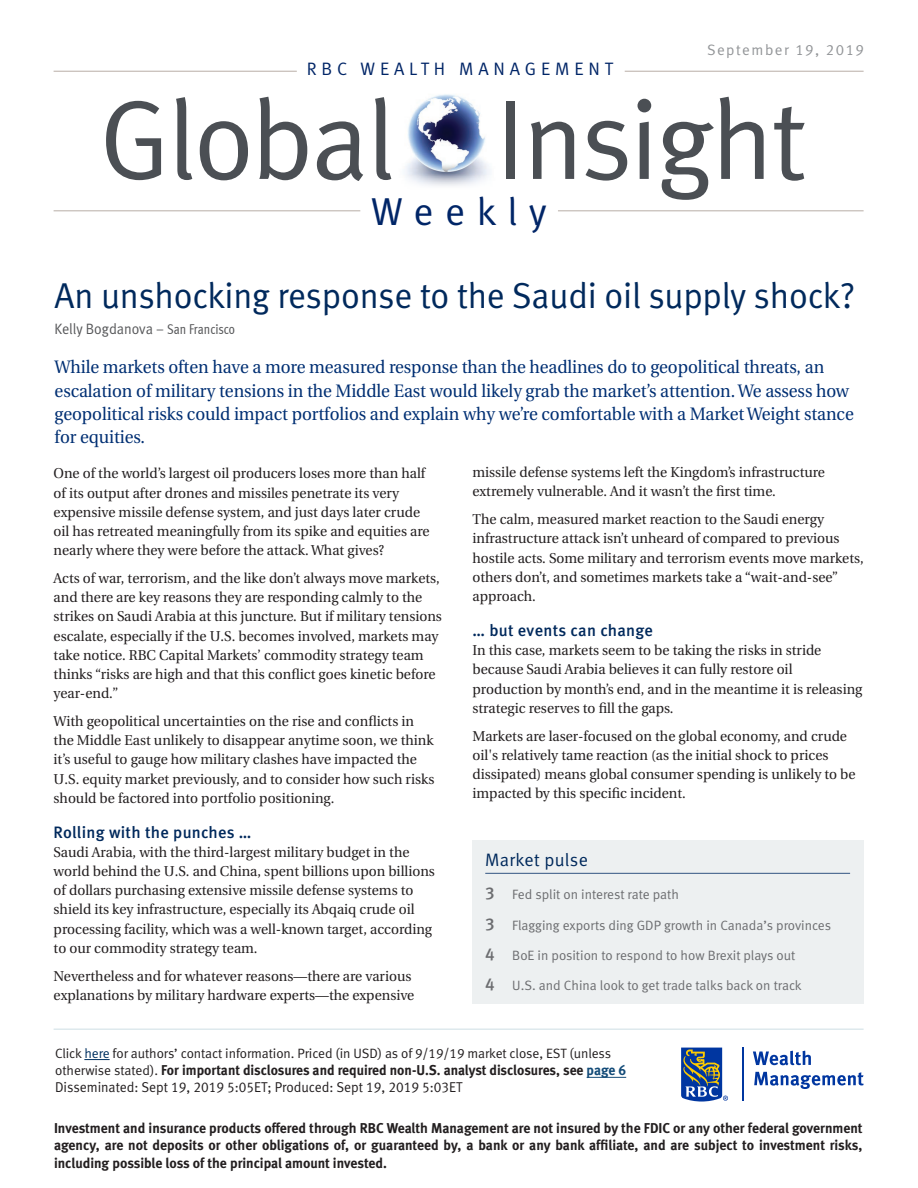
<style>
.page{position:relative;width:918px;height:1188px;background:#fff}
.page>*{position:absolute;margin:0;border:0;box-sizing:border-box;transform-origin:0 0}
.t1{font:112.5px "Meta Normal LF";letter-spacing:-.025em;color:#4b4f54}
.t2{font:39px "Meta Normal LF";letter-spacing:.3em;color:#002567}
.t3{font:36px "Meta Normal LF";letter-spacing:-.005em;color:#00295c}
.t4{font:18px/23.2px "Utopia";letter-spacing:-.005em;color:#002f73;scale:.95 1}
.t5{font:18px "Meta Normal LF";letter-spacing:.27em;color:#002567}
.t6{font:18px "Meta Normal LF";letter-spacing:.015em;color:#00295c}
.t7{font:16.5px "Meta Medium LF";letter-spacing:.015em;color:#00295c}
.t8{font:15px "Meta Normal LF";color:#57585a;scale:.94 1}
.t9{font:15px "Meta Normal LF";letter-spacing:.1em;color:#4b4f54}
.t10{font:14.25px/19.2px "Utopia";color:#231f20}
.t11{font:14.25px/17.1px "Meta Bold LF";color:#231f20;text-align:justify}
.t12{font:14.25px "Meta Bold LF";color:#231f20;scale:.96 1}
.t13{font:14.25px "Meta Normal LF";color:#231f20;scale:.96 1}
.t14{font:13.5px "Meta Normal LF";color:#6c6d70}
.t15{font:13.5px "Meta Normal LF";letter-spacing:-.005em;color:#231f20}
.s1{font-size:14.25px}
.s2{font-family:"Meta Cond Book LF";font-size:14.25px}
.s3{font-family:"Meta Medium LF";font-size:17.25px}
.s4{color:#003160}
.s5{font-family:"Meta Normal LF";font-size:13.5px}
.s6{color:#134b78}
</style>
<div class="page">
<svg style="left:84px;top:1059px;width:26px;height:1px"></svg>
<hr style="left:587px;top:1077px;width:39px;height:1px;background:#134b78">
<div style="left:472px;top:841px;width:392px;height:163px;background:#edf0f1"></div>
<hr style="left:485px;top:873px;width:365px;height:1px;background:#325481">
<hr style="left:54px;top:210px;width:306px;height:1px;background:#b8ada6">
<hr style="left:558px;top:210px;width:306px;height:1px;background:#b8ada6">
<img style="left:405px;top:94px;width:85px;height:92px">
<hr style="left:54px;top:71px;width:243px;height:1px;background:#b8ada6">
<hr style="left:625px;top:71px;width:239px;height:1px;background:#b8ada6">
<svg style="left:681px;top:1048px;width:47px;height:54px;background:#5d779a"></svg>
<hr style="left:743px;top:1048px;width:1px;height:53px;background:#0036a0">
<svg style="left:753px;top:1051px;width:58px;height:14px"></svg>
<svg style="left:754px;top:1072px;width:110px;height:17px"></svg>
<hr style="left:54px;top:1029px;width:810px;height:1px;background:#cddee5">
<p class="t9" style="left:707px;top:41px;width:158px">September 19, 2019</p>
<p class="t5" style="left:307px;top:59px;width:308px">RBC WEALTH MANAGEMENT</p>
<h1 class="t1" style="left:99px;top:75px;width:709px">Global Insight</h1>
<h2 class="t2" style="left:371px;top:189px;width:177px">Weekly</h2>
<h3 class="t3" style="left:55px;top:274px;width:802px">An unshocking response to the Saudi oil supply shock?</h3>
<p class="t8" style="left:55px;top:320px;width:193px">Kelly Bogdanova <span class="s1">–</span> <span class="s2">San Francisco</span></p>
<p class="t4" style="left:55px;top:356px;width:843px">While markets often have a more measured response than the headlines do to geopolitical threats, an escalation of military tensions in the Middle East would likely grab the market’s attention. We assess how geopolitical risks could impact portfolios and explain why we’re comfortable with a Market Weight stance for equities.</p>
<p class="t10" style="left:54px;top:464px;width:378px">One of the world’s largest oil producers loses more than half of its output after drones and missiles penetrate its very expensive missile defense system, and just days later crude oil has retreated meaningfully from its spike and equities are nearly where they were before the attack. What gives?</p>
<p class="t10" style="left:54px;top:569px;width:390px">Acts of war, terrorism, and the like don’t always move markets, and there are key reasons they are responding calmly to the strikes on Saudi Arabia at this juncture. But if military tensions escalate, especially if the U.S. becomes involved, markets may take notice. RBC Capital Markets’ commodity strategy team thinks “risks are high and that this conflict goes kinetic before year-end.”</p>
<p class="t10" style="left:54px;top:712px;width:382px">With geopolitical uncertainties on the rise and conflicts in the Middle East unlikely to disappear anytime soon, we think it’s useful to gauge how military clashes have impacted the U.S. equity market previously, and to consider how such risks should be factored into portfolio positioning.</p>
<p class="t7" style="left:54px;top:822px;width:199px">Rolling with the punches …</p>
<p class="t10" style="left:54px;top:843px;width:383px">Saudi Arabia, with the third-largest military budget in the world behind the U.S. and China, spent billions upon billions of dollars purchasing extensive missile defense systems to shield its key infrastructure, especially its Abqaiq crude oil processing facility, which was a well-known target, according to our commodity strategy team.</p>
<p class="t10" style="left:54px;top:967px;width:362px">Nevertheless and for whatever reasons—there are various explanations by military hardware experts—the expensive</p>
<p class="t10" style="left:472px;top:463px;width:354px">missile defense systems left the Kingdom’s infrastructure extremely vulnerable. And it wasn’t the first time.</p>
<p class="t10" style="left:472px;top:510px;width:393px">The calm, measured market reaction to the Saudi energy infrastructure attack isn’t unheard of compared to previous hostile acts. Some military and terrorism events move markets, others don’t, and sometimes markets take a “wait-and-see” approach.</p>
<p class="t7" style="left:472px;top:621px;width:182px">… but events can change</p>
<p class="t10" style="left:472px;top:641px;width:391px">In this case, markets seem to be taking the risks in stride because Saudi Arabia believes it can fully restore oil production by month’s end, and in the meantime it is releasing strategic reserves to fill the gaps.</p>
<p class="t10" style="left:472px;top:726px;width:385px">Markets are laser-focused on the global economy, and crude oil's relatively tame reaction (as the initial shock to prices dissipated) means global consumer spending is unlikely to be impacted by this specific incident.</p>
<p class="t6" style="left:485px;top:850px;width:104px">Market pulse</p>
<p class="t14" style="left:485px;top:887px;width:195px"><span class="s3">3</span> Fed split on interest rate path</p>
<p class="t14" style="left:485px;top:917px;width:347px"><span class="s3">3</span> Flagging exports ding GDP growth in Canada’s provinces</p>
<p class="t14" style="left:485px;top:947px;width:312px"><span class="s3">4</span> BoE in position to respond to how Brexit plays out</p>
<p class="t14" style="left:485px;top:978px;width:318px"><span class="s3">4</span> U.S. and China look to get trade talks back on track</p>
<p class="t15" style="left:55px;top:1046px;width:558px">Click <span class="s4">here</span> for authors’ contact information. Priced (in USD) as of 9/19/19 market close, EST (unless</p>
<p class="t12" style="left:55px;top:1062px;width:596px"><span class="s5">otherwise stated).</span> For important disclosures and required non-U.S. analyst disclosures, see <span class="s6">page 6</span></p>
<p class="t13" style="left:55px;top:1079px;width:426px">Disseminated: Sept 19, 2019 5:05ET; Produced: Sept 19, 2019 5:03ET</p>
<p class="t11" style="left:54px;top:1120px;width:810px">Investment and insurance products offered through RBC Wealth Management are not insured by the FDIC or any other federal government agency, are not deposits or other obligations of, or guaranteed by, a bank or any bank affiliate, and are subject to investment risks, including possible loss of the principal amount invested.</p>
</div>
